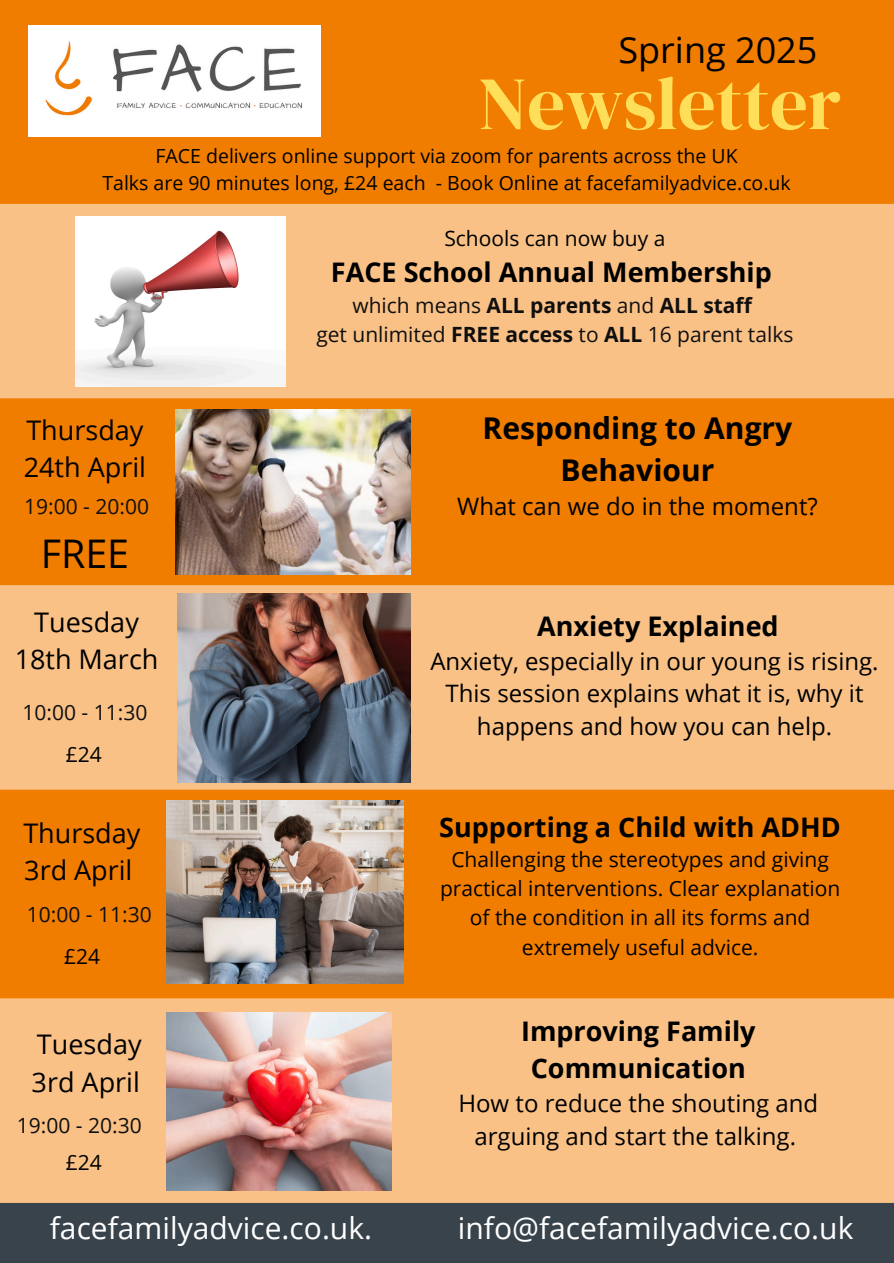
<style>
.page{position:relative;width:894px;height:1263px;background:#fff}
.page>*{position:absolute;margin:0;border:0;box-sizing:border-box;transform-origin:0 0}
.t1{font:75px "DM Serif Display";color:#ffde59}
.t2{font:39.45px "Open Sans";color:#000}
.t3{font:36px "Open Sans";color:#000}
.t4{font:30px "Open Sans";color:#fff}
.t5{font:700 30px/41.7px "Open Sans";color:#000;text-align:center}
.t6{font:700 27px/37.2px "Open Sans";color:#000;text-align:center}
.t7{font:27px/37.2px "Open Sans";color:#000}
.t8{font:24px/32.7px "Open Sans";color:#000;text-align:center}
.t9{font:21px/29.2px "Open Sans";color:#000;text-align:center}
.t10{font:21px/29.2px "Open Sans";color:#100f0f;text-align:center}
.t11{font:19.5px "Open Sans";color:#000}
.s1{font-weight:700}
</style>
<div class="page">
<div style="left:0;top:0;width:893px;height:1263px;background:#f07d00"></div>
<div style="left:0;top:1201px;width:894px;height:62px;background:#39434c"></div>
<div style="left:0;top:204px;width:894px;height:194px;background:#f9c186"></div>
<img style="left:28px;top:25px;width:292px;height:112px">
<div style="left:0;top:998px;width:894px;height:205px;background:#f9c186"></div>
<div style="left:0;top:585px;width:894px;height:205px;background:#f9c186"></div>
<img style="left:167px;top:801px;width:236px;height:182px">
<img style="left:178px;top:593px;width:232px;height:189px">
<img style="left:167px;top:1013px;width:225px;height:178px">
<img style="left:75px;top:216px;width:210px;height:170px">
<img style="left:176px;top:409px;width:235px;height:166px">
<h5 class="t3" style="left:618px;top:25px;width:200px">Spring 2025</h5>
<p class="t1" style="left:478px;top:51px;width:364px">Newsletter</p>
<p class="t11" style="left:155px;top:142px;width:584px">FACE delivers online support via zoom for parents across the UK</p>
<p class="t11" style="left:102px;top:169px;width:690px">Talks are 90 minutes long, £24 each - Book Online at facefamilyadvice.co.uk</p>
<p class="t7" style="left:24px;top:411px;width:124px">Thursday<br>24th April</p>
<p class="t10" style="left:24px;top:491px;width:126px">19:00 - 20:00</p>
<p class="t2" style="left:41px;top:526px;width:90px">FREE</p>
<p class="t7" style="left:15px;top:603px;width:145px;text-align:center">Tuesday<br>18th March</p>
<p class="t10" style="left:23px;top:697px;width:126px">10:00 - 11:30</p>
<h4 class="t9" style="left:66px;top:739px;width:38px">£24</h4>
<h3 class="t7" style="left:23px;top:813px;width:119px">Thursday<br>3rd April</h3>
<p class="t10" style="left:27px;top:899px;width:126px">10:00 - 11:30</p>
<h1 class="t9" style="left:64px;top:941px;width:38px">£24</h1>
<p class="t7" style="left:32px;top:1025px;width:111px">Tuesday<br>3rd April</p>
<p class="t10" style="left:17px;top:1110px;width:126px">19:00 - 20:30</p>
<h4 class="t9" style="left:66px;top:1147px;width:38px">£24</h4>
<h4 class="t9" style="left:444px;top:223px;width:223px">Schools can now buy a</h4>
<h4 class="t6" style="left:331px;top:253px;width:442px">FACE School Annual Membership</h4>
<h4 class="t10" style="left:316px;top:290px;width:479px">which means <span class="s1">ALL parents</span> and <span class="s1">ALL staff<br></span>get unlimited <span class="s1">FREE access</span> to <span class="s1">ALL</span> 16 parent talks</h4>
<p class="t5" style="left:483px;top:406px;width:311px">Responding to Angry<br>Behaviour</p>
<p class="t8" style="left:457px;top:490px;width:362px">What can we do in the moment?</p>
<h6 class="t6" style="left:537px;top:607px;width:243px">Anxiety Explained</h6>
<h6 class="t8" style="left:430px;top:644px;width:450px">Anxiety, especially in our young is rising.<br>This session explains what it is, why it happens and how you can help.</h6>
<h2 class="t6" style="left:439px;top:807px;width:403px">Supporting a Child with ADHD</h2>
<h4 class="t9" style="left:440px;top:844px;width:402px">Challenging the stereotypes and giving practical interventions. Clear explanation of the condition in all its forms and extremely useful advice.</h4>
<p class="t6" style="left:521px;top:1012px;width:236px">Improving Family<br>Communication</p>
<p class="t8" style="left:458px;top:1086px;width:361px">How to reduce the shouting and arguing and start the talking.</p>
<p class="t4" style="left:50px;top:1207px;width:324px">facefamilyadvice.co.uk.</p>
<p class="t4" style="left:458px;top:1207px;width:397px">info@facefamilyadvice.co.uk</p>
</div>
